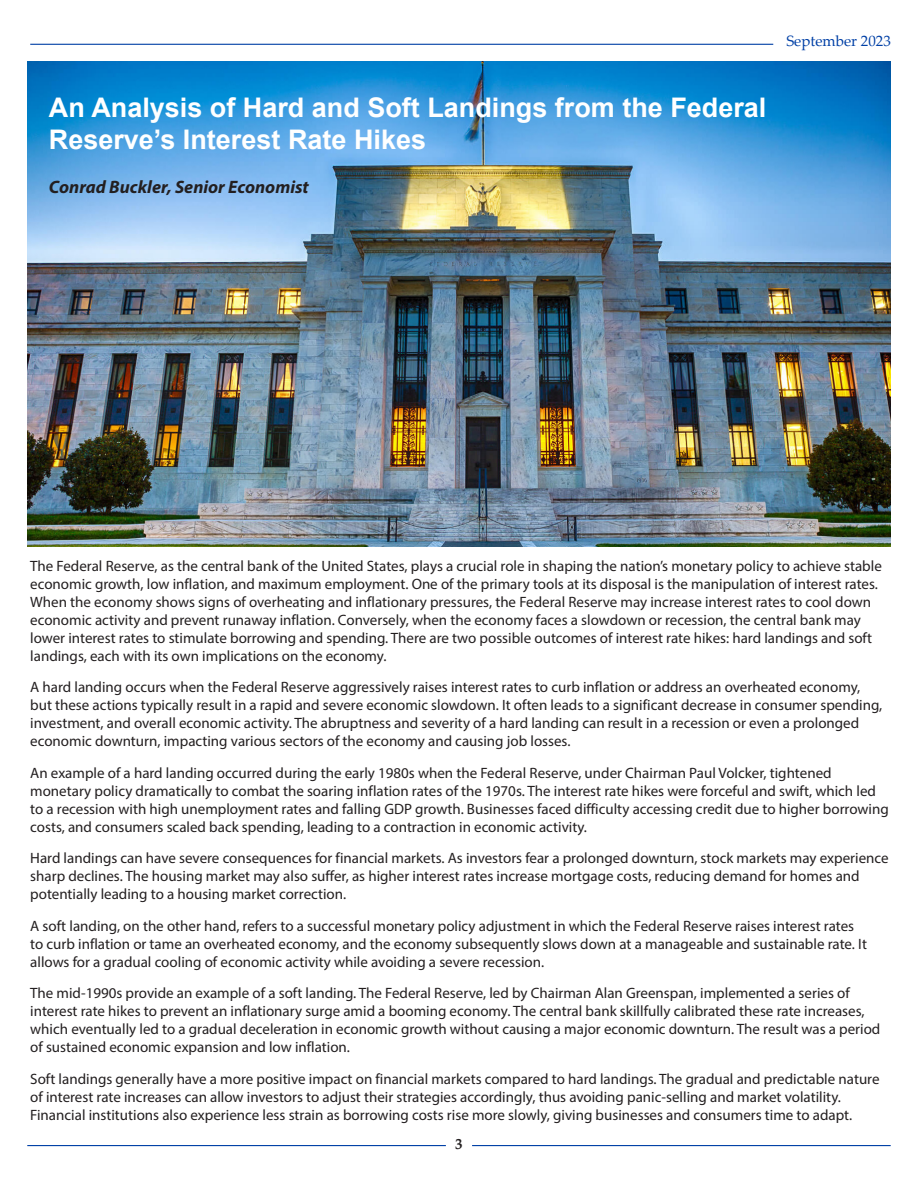
<style>
.page{position:relative;width:918px;height:1188px;background:#fff}
.page>*{position:absolute;margin:0;border:0;box-sizing:border-box;transform-origin:0 0}
.Headers{font:700 27px/32.4px "Arial";color:#fff}
.Text{font:italic 700 18px "Myriad Pro";color:#231f20}
.Text-2{font:15px/18px "Myriad Pro";color:#231f20}
.t1{font:15px "Palatino Linotype";color:#0040a6}
.t2{font:700 15px "Palatino Linotype";color:#231f20}
</style>
<div class="page">
<hr style="left:30px;top:44px;width:743px;height:1px;background:#0040a6">
<hr style="left:472px;top:1145px;width:419px;height:1px;background:#0040a6">
<hr style="left:27px;top:1145px;width:419px;height:1px;background:#0040a6">
<img style="left:27px;top:61px;width:864px;height:486px">
<p class="Headers" style="left:49px;top:92px;width:719px">An Analysis of Hard and Soft Landings from the Federal<br>Reserve’s Interest Rate Hikes</p>
<p class="Text" style="left:49px;top:175px;width:261px">Conrad Buckler, Senior Economist</p>
<p class="t1" style="left:786px;top:30px;width:106px">September 2023</p>
<p class="Text-2" style="left:30px;top:556px;width:853px">The Federal Reserve, as the central bank of the United States, plays a crucial role in shaping the nation’s monetary policy to achieve stable economic growth, low inflation, and maximum employment. One of the primary tools at its disposal is the manipulation of interest rates.<br>When the economy shows signs of overheating and inflationary pressures, the Federal Reserve may increase interest rates to cool down economic activity and prevent runaway inflation. Conversely, when the economy faces a slowdown or recession, the central bank may lower interest rates to stimulate borrowing and spending. There are two possible outcomes of interest rate hikes: hard landings and soft landings, each with its own implications on the economy.</p>
<p class="Text-2" style="left:30px;top:678px;width:854px">A hard landing occurs when the Federal Reserve aggressively raises interest rates to curb inflation or address an overheated economy, but these actions typically result in a rapid and severe economic slowdown. It often leads to a significant decrease in consumer spending, investment, and overall economic activity. The abruptness and severity of a hard landing can result in a recession or even a prolonged economic downturn, impacting various sectors of the economy and causing job losses.</p>
<p class="Text-2" style="left:30px;top:763px;width:860px">An example of a hard landing occurred during the early 1980s when the Federal Reserve, under Chairman Paul Volcker, tightened monetary policy dramatically to combat the soaring inflation rates of the 1970s. The interest rate hikes were forceful and swift, which led to a recession with high unemployment rates and falling GDP growth. Businesses faced difficulty accessing credit due to higher borrowing costs, and consumers scaled back spending, leading to a contraction in economic activity.</p>
<p class="Text-2" style="left:30px;top:849px;width:860px">Hard landings can have severe consequences for financial markets. As investors fear a prolonged downturn, stock markets may experience sharp declines. The housing market may also suffer, as higher interest rates increase mortgage costs, reducing demand for homes and potentially leading to a housing market correction.</p>
<p class="Text-2" style="left:30px;top:916px;width:838px">A soft landing, on the other hand, refers to a successful monetary policy adjustment in which the Federal Reserve raises interest rates to curb inflation or tame an overheated economy, and the economy subsequently slows down at a manageable and sustainable rate. It allows for a gradual cooling of economic activity while avoiding a severe recession.</p>
<p class="Text-2" style="left:30px;top:984px;width:852px">The mid-1990s provide an example of a soft landing. The Federal Reserve, led by Chairman Alan Greenspan, implemented a series of interest rate hikes to prevent an inflationary surge amid a booming economy. The central bank skillfully calibrated these rate increases, which eventually led to a gradual deceleration in economic growth without causing a major economic downturn. The result was a period of sustained economic expansion and low inflation.</p>
<p class="Text-2" style="left:30px;top:1069px;width:851px">Soft landings generally have a more positive impact on financial markets compared to hard landings. The gradual and predictable nature of interest rate increases can allow investors to adjust their strategies accordingly, thus avoiding panic-selling and market volatility.<br>Financial institutions also experience less strain as borrowing costs rise more slowly, giving businesses and consumers time to adapt.</p>
<p class="t2" style="left:455px;top:1134px;width:9px">3</p>
</div>
